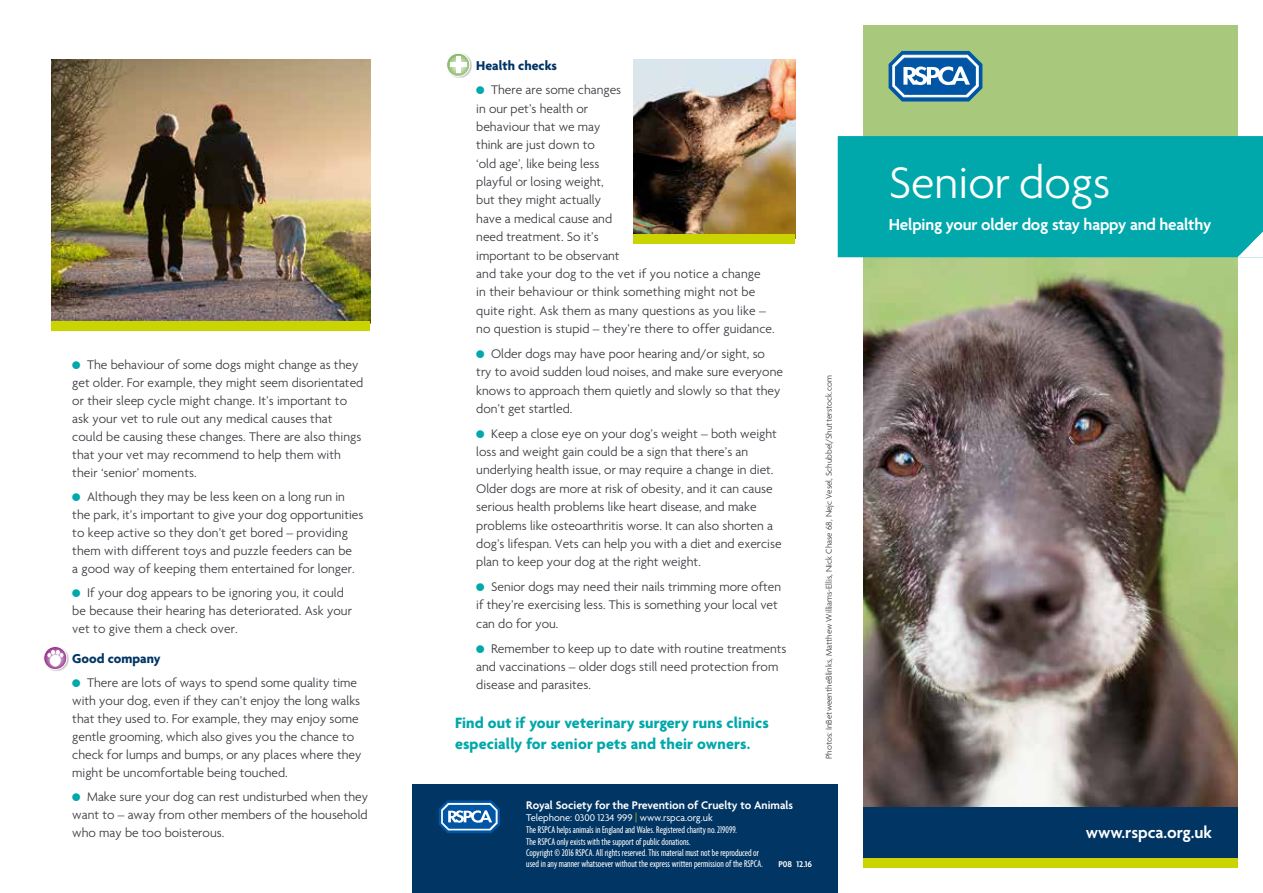
<style>
.page{position:relative;width:1263px;height:893px;background:#fff}
.page>*{position:absolute;margin:0;border:0;box-sizing:border-box;transform-origin:0 0}
.t1{font:300 48px "Agenda";color:#fff}
.t2{font:600 17.7px "Agenda";color:#fff}
.t3{font:600 17.25px "Agenda";letter-spacing:-.01em;color:#fff}
.t4{font:700 16.2px/20.5px "Agenda";letter-spacing:.01em;color:#00a8ab}
.t5{font:700 13.8px "Agenda";color:#003564}
.t6{font:300 13.5px/18.3px "Agenda";color:#37393f}
.t7{font:600 12px "Agenda";color:#fff}
.t8{font:extra-condensed 10.5px/11.2px "Agenda";letter-spacing:.005em;color:#fff}
.t9{font:300 9px "Agenda";color:#37393f}
.t10{font:600 9px "Agenda";letter-spacing:.005em;color:#fff}
.s1{font-family:"Monotype Sorts";font-weight:400;font-size:10.5px;color:#00a8ab}
.s2{font-stretch:normal}
.s3{font-weight:300;font-stretch:normal;color:#cad400}
.s4{font-size:13.5px}
</style>
<div class="page">
<div style="left:863px;top:26px;width:374px;height:807px;background:#a8c87c"></div>
<img style="left:863px;top:257px;width:374px;height:551px">
<div style="left:412px;top:784px;width:426px;height:109px;background:#003564"></div>
<div style="left:863px;top:808px;width:374px;height:51px;background:#003564"></div>
<div style="left:863px;top:858px;width:374px;height:9px;background:#cad400"></div>
<svg style="left:889px;top:51px;width:93px;height:50px;background:#528dba"></svg>
<div style="left:838px;top:136px;width:425px;height:121px;background:#00a8ab"></div>
<svg style="left:439px;top:800px;width:61px;height:33px;background:#4782b8"></svg>
<img style="left:51px;top:60px;width:319px;height:261px">
<div style="left:51px;top:321px;width:319px;height:10px;background:#cad400"></div>
<div style="left:44px;top:647px;width:25px;height:25px;background:#181716;opacity:.25"></div>
<svg style="left:44px;top:646px;width:23px;height:24px"></svg>
<svg style="left:47px;top:650px;width:17px;height:20px"></svg>
<div style="left:44px;top:646px;width:23px;height:24px;border:1px solid #fff;border-radius:50%"></div>
<div style="left:447px;top:54px;width:25px;height:24px;background:#181716;opacity:.25"></div>
<svg style="left:447px;top:53px;width:23px;height:23px"></svg>
<div style="left:456px;top:56px;width:5px;height:17px;background:#fff"></div>
<div style="left:450px;top:62px;width:17px;height:5px;background:#fff"></div>
<div style="left:446px;top:53px;width:24px;height:24px;border:1px solid #fff;border-radius:50%"></div>
<img style="left:634px;top:60px;width:161px;height:174px">
<div style="left:634px;top:234px;width:161px;height:9px;background:#cad400"></div>
<svg style="left:1237px;top:232px;width:26px;height:25px"></svg>
<p class="t6" style="left:72px;top:355px;width:293px"><span class="s1">l</span> The behaviour of some dogs might change as they get older. For example, they might seem disorientated or their sleep cycle might change. It’s important to ask your vet to rule out any medical causes that could be causing these changes. There are also things that your vet may recommend to help them with their ‘senior’ moments.</p>
<p class="t6" style="left:72px;top:487px;width:293px"><span class="s1">l</span> Although they may be less keen on a long run in the park, it’s important to give your dog opportunities to keep active so they don’t get bored – providing them with different toys and puzzle feeders can be<br>a good way of keeping them entertained for longer.</p>
<p class="t6" style="left:72px;top:583px;width:281px"><span class="s1">l</span> If your dog appears to be ignoring you, it could be because their hearing has deteriorated. Ask your vet to give them a check over.</p>
<p class="t5" style="left:72px;top:650px;width:90px">Good company</p>
<p class="t6" style="left:72px;top:673px;width:291px"><span class="s1">l</span> There are lots of ways to spend some quality time with your dog, even if they can’t enjoy the long walks that they used to. For example, they may enjoy some gentle grooming, which also gives you the chance to check for lumps and bumps, or any places where they might be uncomfortable being touched.</p>
<p class="t6" style="left:72px;top:787px;width:297px;text-align:justify"><span class="s1">l</span> Make sure your dog can rest undisturbed when they want to – away from other members of the household who may be too boisterous.</p>
<p class="t5" style="left:476px;top:57px;width:82px">Health checks</p>
<p class="t6" style="left:476px;top:80px;width:300px"><span class="s1">l</span> There are some changes<br>in our pet’s health or<br>behaviour that we may<br>think are just down to<br>‘old age’, like being less<br>playful or losing weight,<br>but they might actually<br>have a medical cause and<br>need treatment. So it’s<br>important to be observant<br>and take your dog to the vet if you notice a change<br>in their behaviour or think something might not be quite right. Ask them as many questions as you like – no question is stupid – they’re there to offer guidance.</p>
<p class="t6" style="left:476px;top:344px;width:308px"><span class="s1">l</span> Older dogs may have poor hearing and/or sight, so try to avoid sudden loud noises, and make sure everyone knows to approach them quietly and slowly so that they don’t get startled.</p>
<p class="t6" style="left:476px;top:424px;width:307px"><span class="s1">l</span> Keep a close eye on your dog’s weight – both weight loss and weight gain could be a sign that there’s an underlying health issue, or may require a change in diet.<br>Older dogs are more at risk of obesity, and it can cause serious health problems like heart disease, and make problems like osteoarthritis worse. It can also shorten a dog’s lifespan. Vets can help you with a diet and exercise plan to keep your dog at the right weight.</p>
<p class="t6" style="left:476px;top:577px;width:306px"><span class="s1">l</span> Senior dogs may need their nails trimming more often if they’re exercising less. This is something your local vet can do for you.</p>
<p class="t6" style="left:476px;top:639px;width:312px"><span class="s1">l</span> Remember to keep up to date with routine treatments and vaccinations – older dogs still need protection from disease and parasites.</p>
<p class="t4" style="left:455px;top:712px;width:315px">Find out if your veterinary surgery runs clinics especially for senior pets and their owners.</p>
<p class="t9" style="left:824px;top:759px;width:385px;rotate:-90deg">Photos: InBetweentheBlinks, Matthew Williams-Ellis, Nick Chase 68, Nejc Vesel, Schubbel/Shutterstock.com</p>
<p class="t7" style="left:526px;top:797px;width:268px">Royal Society for the Prevention of Cruelty to Animals</p>
<p class="t8" style="left:526px;top:811px;width:212px;line-height:12.5px"><span class="s2">Telephone: 0300 1234 999</span> <span class="s3">|</span> <span class="s2">www.rspca.org.uk<br></span>The RSPCA helps animals in England and Wales. Registered charity no. 219099.</p>
<p class="t8" style="left:526px;top:835px;width:238px">The RSPCA only exists with the support of public donations.<br>Copyright <span class="s4">©</span> 2016 RSPCA. All rights reserved. This material must not be reproduced or used in any manner whatsoever without the express written permission of the RSPCA.</p>
<p class="t10" style="left:778px;top:859px;width:35px">P08 12.16</p>
<h1 class="t1" style="left:889px;top:155px;width:223px">Senior dogs</h1>
<p class="t3" style="left:889px;top:213px;width:324px">Helping your older dog stay happy and healthy</p>
<h2 class="t2" style="left:1086px;top:821px;width:128px">www.rspca.org.uk</h2>
</div>
